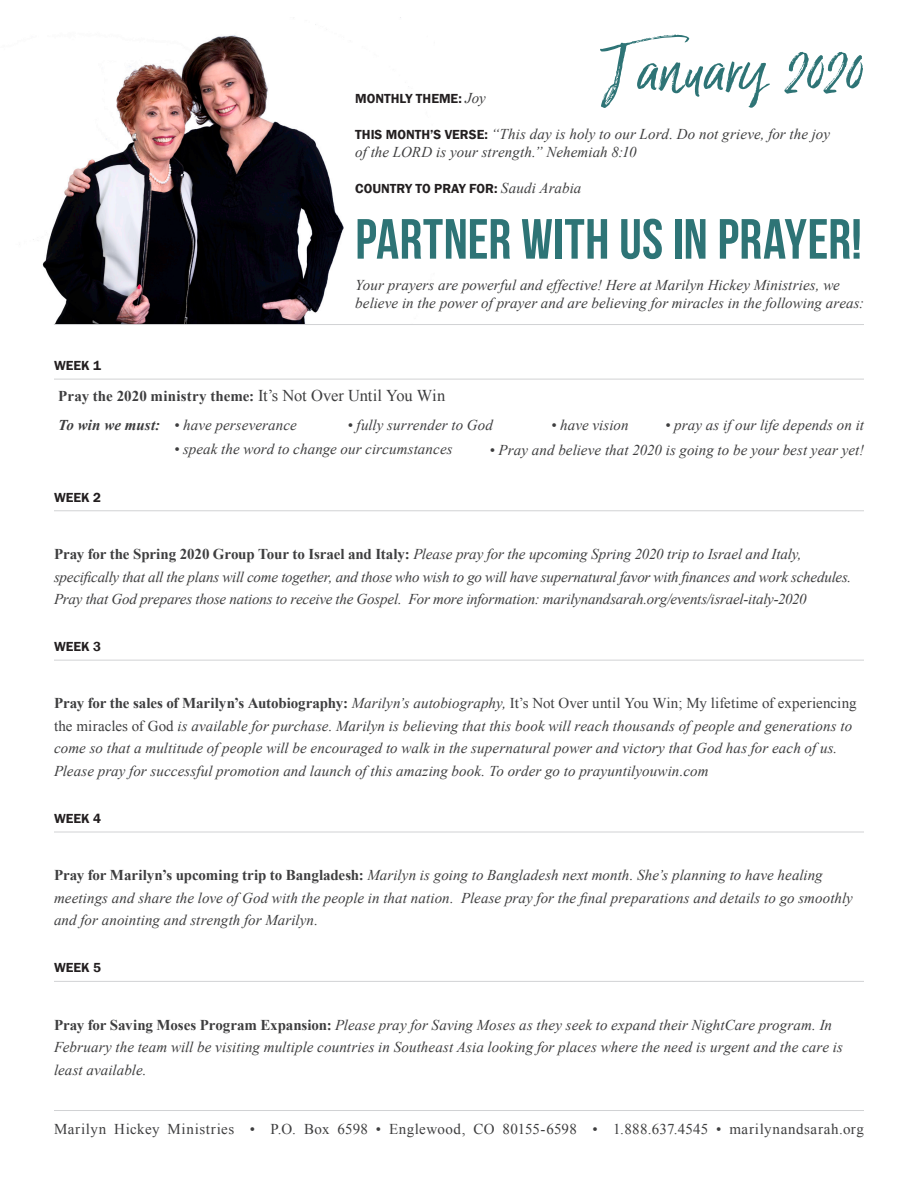
<style>
.page{position:relative;width:918px;height:1188px;background:#fff}
.page>*{position:absolute;margin:0;border:0;box-sizing:border-box;transform-origin:0 0}
.t1{font:81px "Lucky Fellas Narrow";letter-spacing:.01em;color:#2e7476}
.t2{font:56.55px "Bebas Neue";letter-spacing:.01em;color:#2e7476}
.t3{font:italic 15px/22.5px "Times New Roman";letter-spacing:.005em;color:#3e3e3f}
.t4{font:15px "Times New Roman";letter-spacing:.03em;color:#3e3e3f}
.t5{font:700 15px "Times New Roman";letter-spacing:.005em;color:#3e3e3f}
.t6{font:italic 700 15px "Times New Roman";letter-spacing:.005em;color:#3e3e3f}
.t7{font:600 13.5px "Franklin Gothic";color:#231f20}
.s1{font-family:"Times New Roman";font-weight:400;font-style:italic;font-size:15px;color:#3e3e3f}
.s2{font-family:"Franklin Gothic";font-weight:600;font-style:normal;font-size:13.5px;color:#231f20}
.s3{font-weight:400;font-size:16.5px}
.s4{font-weight:700;font-style:normal}
.s5{font-style:normal}
</style>
<div class="page">
<img style="left:33px;top:17px;width:376px;height:307px">
<hr style="left:54px;top:510px;width:810px;height:1px;background:#d1d2d4">
<hr style="left:54px;top:379px;width:810px;height:1px;background:#d1d2d4">
<hr style="left:54px;top:660px;width:810px;height:1px;background:#d1d2d4">
<hr style="left:54px;top:832px;width:810px;height:1px;background:#d1d2d4">
<hr style="left:54px;top:981px;width:810px;height:1px;background:#d1d2d4">
<hr style="left:54px;top:324px;width:810px;height:1px;background:#d1d2d4">
<hr style="left:54px;top:1110px;width:810px;height:1px;background:#d1d2d4">
<p class="t1" style="left:602px;top:24px;width:264px">January 2020</p>
<p class="t7" style="left:355px;top:90px;width:132px">MONTHLY THEME: <span class="s1">Joy</span></p>
<p class="t3" style="left:355px;top:125px;width:476px;line-height:18px"><span class="s2">THIS MONTH’S VERSE:</span> “This day is holy to our Lord. Do not grieve, for the joy of the LORD is your strength.” Nehemiah 8:10</p>
<p class="t7" style="left:355px;top:180px;width:228px">COUNTRY TO PRAY FOR: <span class="s1">Saudi Arabia</span></p>
<p class="t7" style="left:54px;top:357px;width:48px">WEEK 1</p>
<p class="t2" style="left:355px;top:208px;width:508px">PARTNER WITH US IN PRAYER!</p>
<p class="t3" style="left:355px;top:275px;width:510px;line-height:18px">Your prayers are powerful and effective! Here at Marilyn Hickey Ministries, we believe in the power of prayer and are believing for miracles in the following areas:</p>
<p class="t5" style="left:58px;top:386px;width:389px">Pray the 2020 ministry theme: <span class="s3">It’s Not Over Until You Win</span></p>
<p class="t6" style="left:58px;top:414px;width:103px">To win we must:</p>
<p class="t3" style="left:174px;top:414px;width:124px">• have perseverance</p>
<p class="t3" style="left:348px;top:413px;width:147px">• fully surrender to God</p>
<p class="t3" style="left:551px;top:414px;width:79px">• have vision</p>
<p class="t3" style="left:665px;top:414px;width:200px">• pray as if our life depends on it</p>
<p class="t3" style="left:174px;top:438px;width:280px">• speak the word to change our circumstances</p>
<p class="t3" style="left:490px;top:438px;width:376px">• Pray and believe that 2020 is going to be your best year yet!</p>
<p class="t7" style="left:54px;top:489px;width:48px">WEEK 2</p>
<p class="t3" style="left:54px;top:542px;width:799px"><span class="s4">Pray for the Spring 2020 Group Tour to Israel and Italy:</span> Please pray for the upcoming Spring 2020 trip to Israel and Italy, specifically that all the plans will come together, and those who wish to go will have supernatural favor with finances and work schedules.<br>Pray that God prepares those nations to receive the Gospel. For more information: marilynandsarah.org/events/israel-italy-2020</p>
<p class="t7" style="left:54px;top:638px;width:48px">WEEK 3</p>
<p class="t3" style="left:54px;top:692px;width:804px"><span class="s4">Pray for the sales of Marilyn’s Autobiography:</span> Marilyn’s autobiography, <span class="s5">It’s Not Over until You Win; My lifetime of experiencing the miracles of God</span> is available for purchase. Marilyn is believing that this book will reach thousands of people and generations to come so that a multitude of people will be encouraged to walk in the supernatural power and victory that God has for each of us.<br>Please pray for successful promotion and launch of this amazing book. To order go to prayuntilyouwin.com</p>
<p class="t7" style="left:54px;top:810px;width:48px">WEEK 4</p>
<p class="t3" style="left:54px;top:864px;width:800px"><span class="s4">Pray for Marilyn’s upcoming trip to Bangladesh:</span> Marilyn is going to Bangladesh next month. She’s planning to have healing meetings and share the love of God with the people in that nation. Please pray for the final preparations and details to go smoothly and for anointing and strength for Marilyn.</p>
<p class="t7" style="left:54px;top:959px;width:48px">WEEK 5</p>
<p class="t3" style="left:54px;top:1013px;width:791px"><span class="s4">Pray for Saving Moses Program Expansion:</span> Please pray for Saving Moses as they seek to expand their NightCare program. In<br>February the team will be visiting multiple countries in Southeast Asia looking for places where the need is urgent and the care is least available.</p>
<p class="t4" style="left:54px;top:1119px;width:811px">Marilyn Hickey Ministries • P.O. Box 6598 • Englewood, CO 80155-6598 • 1.888.637.4545 • marilynandsarah.org</p>
</div>
